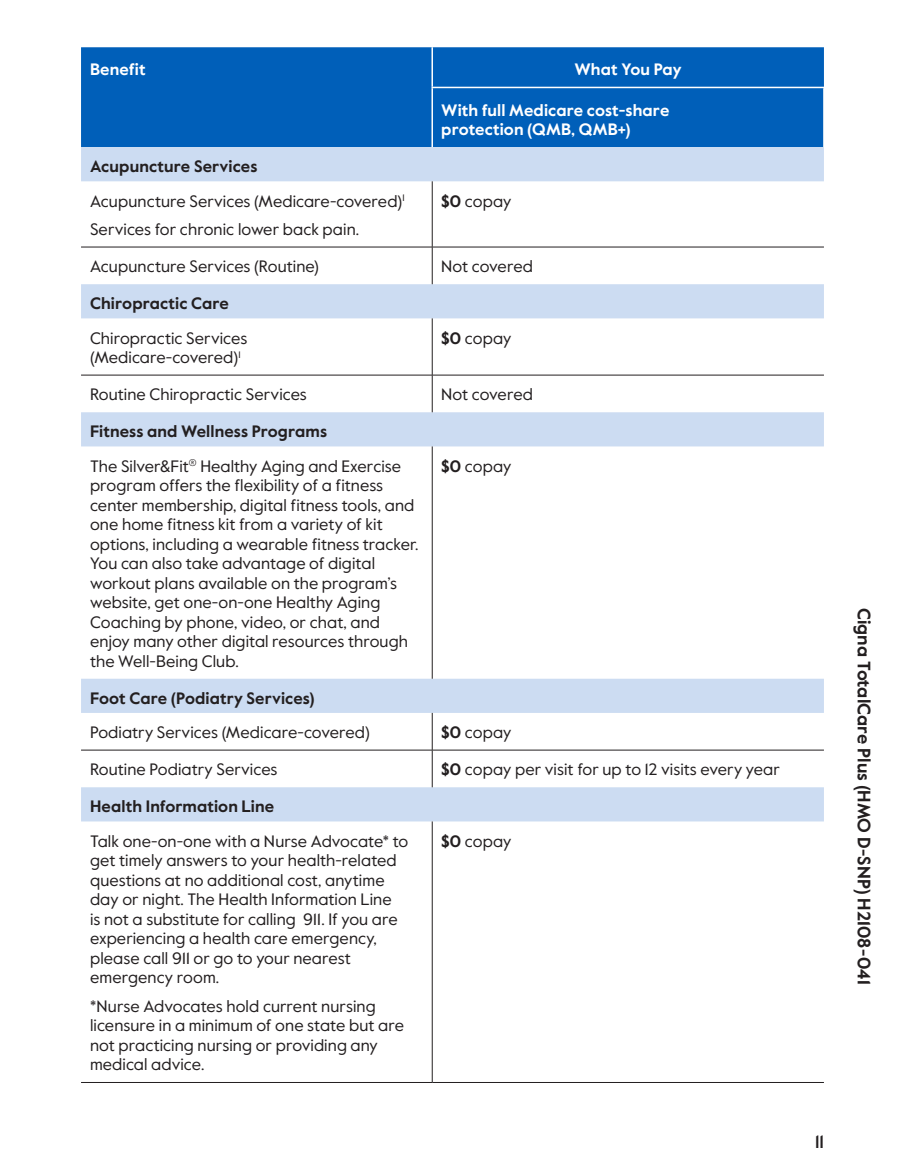
<style>
.page{position:relative;width:905px;height:1175px;background:#fff}
.page>*{position:absolute;margin:0;border:0;box-sizing:border-box;transform-origin:0 0}
.margin_plan_name{font:700 18px "Value Sans Pro";letter-spacing:.005em;color:#231f20}
.t1{font:500 18px "Value Sans Pro";color:#231f20}
.table_para{font:16.5px/19.5px "Value Sans Pro";letter-spacing:.005em;color:#231f20}
.table_row_h1{font:700 16.5px "Value Sans Pro";letter-spacing:.005em;color:#231f20}
.table_col_h1_align_r{font:700 16.5px/19.5px "Value Sans Pro";letter-spacing:.005em;color:#fff}
.table_col_h1_align_c{font:700 16.5px "Value Sans Pro";color:#fff}
.s1{font-weight:700}
</style>
<div class="page">
<div style="left:81px;top:47px;width:743px;height:100px;background:#005fb9"></div>
<svg style="left:81px;top:147px;width:743px;height:674px"></svg>
<hr style="left:432px;top:181px;width:1px;height:66px;background:#231f20">
<hr style="left:432px;top:247px;width:1px;height:37px;background:#231f20">
<hr style="left:432px;top:318px;width:1px;height:57px;background:#231f20">
<hr style="left:432px;top:375px;width:1px;height:37px;background:#231f20">
<hr style="left:432px;top:446px;width:1px;height:232px;background:#231f20">
<hr style="left:432px;top:713px;width:1px;height:37px;background:#231f20">
<hr style="left:432px;top:750px;width:1px;height:37px;background:#231f20">
<hr style="left:432px;top:821px;width:1px;height:261px;background:#231f20">
<hr style="left:81px;top:1082px;width:351px;height:1px;background:#231f20">
<hr style="left:432px;top:1082px;width:392px;height:1px;background:#231f20">
<hr style="left:431px;top:47px;width:2px;height:40px;background:#fff">
<hr style="left:431px;top:87px;width:393px;height:1px;background:#fff">
<hr style="left:823px;top:88px;width:1px;height:59px;background:#fff">
<hr style="left:431px;top:88px;width:2px;height:59px;background:#fff">
<hr style="left:81px;top:750px;width:351px;height:1px;background:#231f20">
<hr style="left:432px;top:750px;width:392px;height:1px;background:#231f20">
<hr style="left:81px;top:375px;width:351px;height:1px;background:#231f20">
<hr style="left:432px;top:375px;width:392px;height:1px;background:#231f20">
<hr style="left:81px;top:247px;width:351px;height:1px;background:#231f20">
<hr style="left:432px;top:247px;width:392px;height:1px;background:#231f20">
<p class="table_col_h1_align_r" style="left:90px;top:61px;width:57px">Benefit</p>
<p class="table_col_h1_align_c" style="left:574px;top:60px;width:109px">What You Pay</p>
<p class="table_col_h1_align_r" style="left:441px;top:101px;width:230px">With full Medicare cost-share protection (QMB, QMB+)</p>
<p class="table_row_h1" style="left:90px;top:157px;width:169px">Acupuncture Services</p>
<p class="table_para" style="left:90px;top:191px;width:316px">Acupuncture Services (Medicare‑covered)<sup>1</sup></p>
<p class="table_para" style="left:90px;top:220px;width:271px">Services for chronic lower back pain.</p>
<p class="table_para" style="left:441px;top:191px;width:72px"><span class="s1">$0</span> copay</p>
<p class="table_para" style="left:90px;top:257px;width:230px">Acupuncture Services (Routine)</p>
<p class="table_para" style="left:441px;top:257px;width:93px">Not covered</p>
<p class="table_row_h1" style="left:90px;top:294px;width:140px">Chiropractic Care</p>
<p class="table_para" style="left:90px;top:328px;width:159px">Chiropractic Services (Medicare-covered)<sup>1</sup></p>
<p class="table_para" style="left:441px;top:328px;width:72px"><span class="s1">$0</span> copay</p>
<p class="table_para" style="left:90px;top:385px;width:218px">Routine Chiropractic Services</p>
<p class="table_para" style="left:441px;top:385px;width:93px">Not covered</p>
<p class="table_row_h1" style="left:90px;top:422px;width:238px">Fitness and Wellness Programs</p>
<p class="table_para" style="left:90px;top:456px;width:330px">The Silver&amp;Fit<sup>®</sup> Healthy Aging and Exercise program offers the flexibility of a fitness center membership, digital fitness tools, and one home fitness kit from a variety of kit options, including a wearable fitness tracker.<br>You can also take advantage of digital workout plans available on the program’s website, get one-on-one Healthy Aging Coaching by phone, video, or chat, and enjoy many other digital resources through the Well-Being Club.</p>
<p class="table_para" style="left:441px;top:456px;width:72px"><span class="s1">$0</span> copay</p>
<p class="table_row_h1" style="left:90px;top:688px;width:226px">Foot Care (Podiatry Services)</p>
<p class="table_para" style="left:90px;top:723px;width:281px">Podiatry Services (Medicare-covered)</p>
<p class="table_para" style="left:441px;top:723px;width:72px"><span class="s1">$0</span> copay</p>
<p class="table_para" style="left:90px;top:760px;width:189px">Routine Podiatry Services</p>
<p class="table_para" style="left:441px;top:760px;width:340px"><span class="s1">$0</span> copay per visit for up to 12 visits every year</p>
<p class="table_row_h1" style="left:90px;top:796px;width:186px">Health Information Line</p>
<p class="table_para" style="left:90px;top:831px;width:320px">Talk one-on-one with a Nurse Advocate* to get timely answers to your health-related questions at no additional cost, anytime day or night. The Health Information Line<br>is not a substitute for calling 911. If you are experiencing a health care emergency, please call 911 or go to your nearest emergency room.</p>
<p class="table_para" style="left:90px;top:996px;width:315px">*Nurse Advocates hold current nursing licensure in a minimum of one state but are not practicing nursing or providing any medical advice.</p>
<p class="table_para" style="left:441px;top:831px;width:72px"><span class="s1">$0</span> copay</p>
<p class="margin_plan_name" style="left:874px;top:608px;width:378px;rotate:90deg">Cigna TotalCare Plus (HMO D-SNP) H2108-041</p>
<p class="t1" style="left:815px;top:1130px;width:10px">11</p>
</div>
